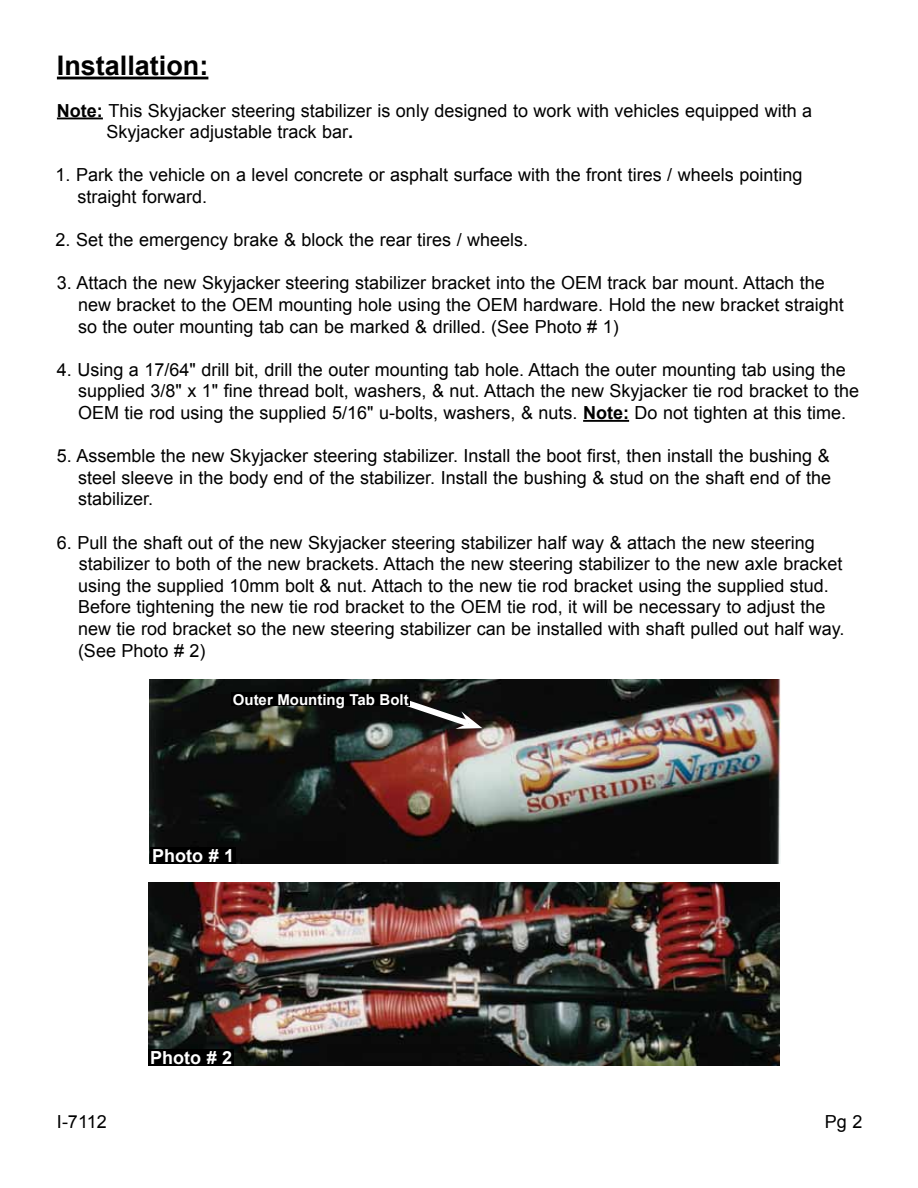
<style>
.page{position:relative;width:918px;height:1188px;background:#fff}
.page>*{position:absolute;margin:0;border:0;box-sizing:border-box;transform-origin:0 0}
.t1{font:700 27px "Arial";color:#000}
.t2{font:18px/21.6px "Arial";color:#000}
.t3{font:700 18px "Arial";color:#fff}
.t4{font:700 15px "Arial";color:#fff}
.s1{font-weight:700}
</style>
<div class="page">
<hr style="left:57px;top:77px;width:151px;height:2px;background:#000">
<hr style="left:57px;top:118px;width:46px;height:1px;background:#000">
<hr style="left:583px;top:420px;width:46px;height:2px;background:#000">
<img style="left:149px;top:679px;width:631px;height:184px">
<svg style="left:397px;top:695px;width:85px;height:36px;background:#3c3d3c"></svg>
<div style="left:231px;top:692px;width:179px;height:14px;background:#000"></div>
<div style="left:151px;top:847px;width:85px;height:16px;background:#000"></div>
<img style="left:148px;top:883px;width:632px;height:182px">
<div style="left:149px;top:1050px;width:85px;height:16px;background:#000"></div>
<h1 class="t1" style="left:57px;top:48px;width:153px">Installation:</h1>
<p class="t2" style="left:106px;top:100px;width:707px;text-indent:-50px"><span class="s1">Note:</span> This Skyjacker steering stabilizer is only designed to work with vehicles equipped with a<br>Skyjacker adjustable track bar<span class="s1">.</span></p>
<p class="t2" style="left:78px;top:164px;width:726px;text-indent:-22px">1. Park the vehicle on a level concrete or asphalt surface with the front tires / wheels pointing straight forward.</p>
<p class="t2" style="left:56px;top:229px;width:474px">2. Set the emergency brake &amp; block the rear tires / wheels.</p>
<p class="t2" style="left:78px;top:272px;width:767px;text-indent:-21px">3. Attach the new Skyjacker steering stabilizer bracket into the OEM track bar mount. Attach the new bracket to the OEM mounting hole using the OEM hardware. Hold the new bracket straight so the outer mounting tab can be marked &amp; drilled. (See Photo # 1)</p>
<p class="t2" style="left:78px;top:359px;width:783px;text-indent:-21px">4. Using a 17/64" drill bit, drill the outer mounting tab hole. Attach the outer mounting tab using the supplied 3/8" x 1" fine thread bolt, washers, &amp; nut. Attach the new Skyjacker tie rod bracket to the<br>OEM tie rod using the supplied 5/16" u-bolts, washers, &amp; nuts. <span class="s1">Note:</span> Do not tighten at this time.</p>
<p class="t2" style="left:78px;top:445px;width:755px;text-align:justify;text-indent:-21px">5. Assemble the new Skyjacker steering stabilizer. Install the boot first, then install the bushing &amp; steel sleeve in the body end of the stabilizer. Install the bushing &amp; stud on the shaft end of the stabilizer.</p>
<p class="t2" style="left:78px;top:532px;width:768px;text-indent:-21px">6. Pull the shaft out of the new Skyjacker steering stabilizer half way &amp; attach the new steering stabilizer to both of the new brackets. Attach the new steering stabilizer to the new axle bracket using the supplied 10mm bolt &amp; nut. Attach to the new tie rod bracket using the supplied stud.<br>Before tightening the new tie rod bracket to the OEM tie rod, it will be necessary to adjust the new tie rod bracket so the new steering stabilizer can be installed with shaft pulled out half way. (See Photo # 2)</p>
<p class="t4" style="left:233px;top:690px;width:177px">Outer Mounting Tab Bolt</p>
<p class="t3" style="left:152px;top:844px;width:84px">Photo # 1</p>
<p class="t3" style="left:150px;top:1046px;width:84px">Photo # 2</p>
<p class="t2" style="left:57px;top:1111px;width:51px">I-7112</p>
<p class="t2" style="left:825px;top:1111px;width:39px">Pg 2</p>
</div>
